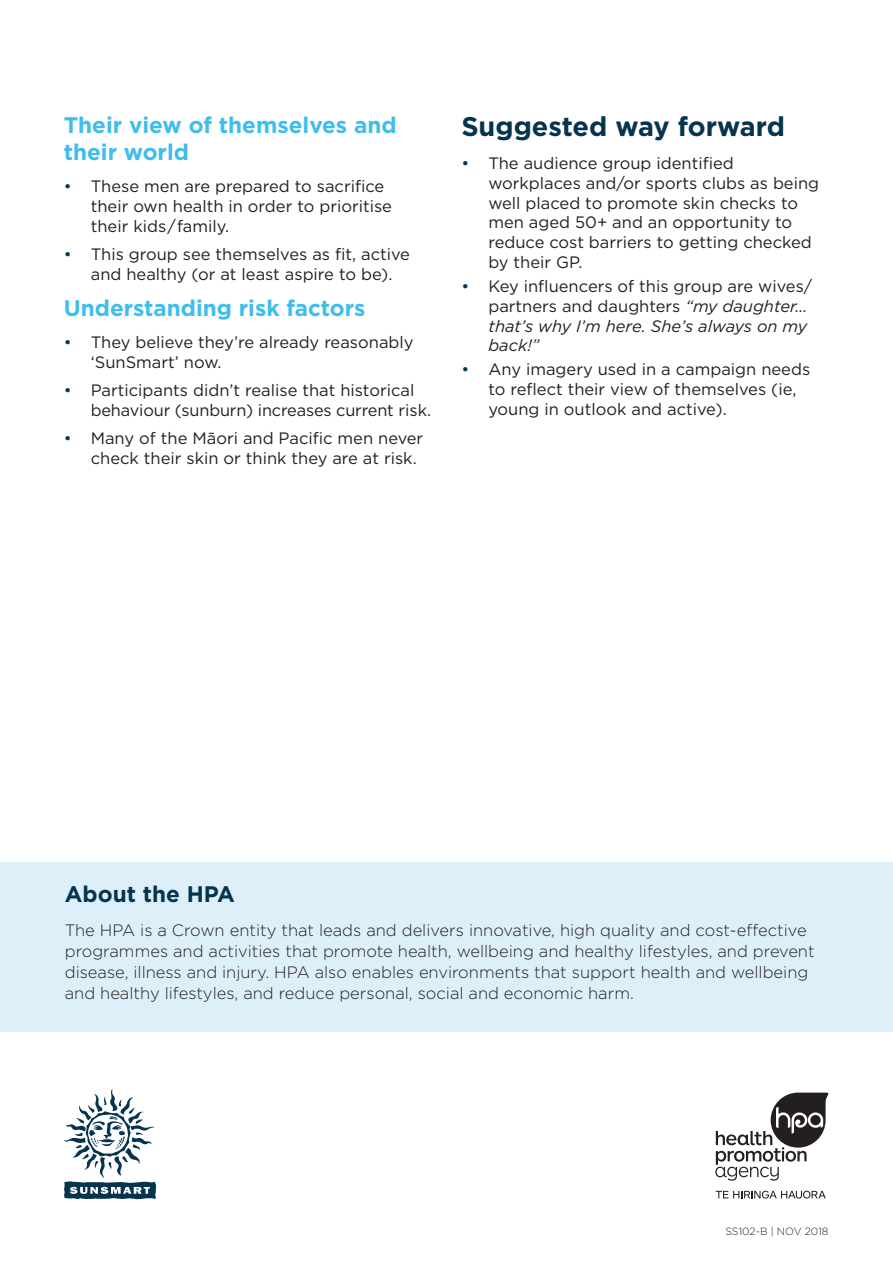
<style>
.page{position:relative;width:893px;height:1263px;background:#fff}
.page>*{position:absolute;margin:0;border:0;box-sizing:border-box;transform-origin:0 0}
.Heading_2{font:700 27px "Gotham";color:#06344f}
.Heading_3{font:700 22.5px/27px "Gotham";color:#3fbded}
.Heading_3-2{font:700 22.5px "Gotham";color:#06344f}
.t1{font:16.5px/19.8px "Gotham";color:#231f20}
.Body_Copy{font:300 16.5px/21px "Gotham";color:#231f20}
.Body_Copy-2{font:300 10.5px "Gotham";color:#231f20}
.s1{color:#06344f}
.s2{font-style:italic}
</style>
<div class="page">
<div style="left:0;top:863px;width:893px;height:169px;background:#ddf0fa"></div>
<svg style="left:64px;top:1089px;width:92px;height:110px"></svg>
<svg style="left:715px;top:1092px;width:113px;height:89px"></svg>
<svg style="left:716px;top:1191px;width:110px;height:7px"></svg>
<p class="Heading_3" style="left:64px;top:111px;width:334px">Their view of themselves and their world</p>
<p class="t1" style="left:91px;top:176px;width:303px;text-indent:-27px"><span class="s1">•</span> These men are prepared to sacrifice their own health in order to prioritise their kids / family.</p>
<p class="t1" style="left:64px;top:244px;width:348px;text-align:center"><span class="s1">•</span> This group see themselves as fit, active and healthy (or at least aspire to be).</p>
<p class="Heading_3" style="left:64px;top:294px;width:303px">Understanding risk factors</p>
<p class="t1" style="left:91px;top:332px;width:324px;text-indent:-27px"><span class="s1">•</span> They believe they’re already reasonably ‘SunSmart’ now.</p>
<p class="t1" style="left:91px;top:380px;width:342px;text-indent:-27px"><span class="s1">•</span> Participants didn’t realise that historical behaviour (sunburn) increases current risk.</p>
<p class="t1" style="left:91px;top:428px;width:334px;text-indent:-27px"><span class="s1">•</span> Many of the Māori and Pacific men never check their skin or think they are at risk.</p>
<p class="Heading_2" style="left:461px;top:109px;width:325px">Suggested way forward</p>
<p class="t1" style="left:488px;top:153px;width:332px;text-indent:-27px"><span class="s1">•</span> The audience group identified workplaces and/or sports clubs as being well placed to promote skin checks to men aged 50+ and an opportunity to reduce cost barriers to getting checked by their GP.</p>
<p class="t1" style="left:488px;top:276px;width:325px;text-indent:-27px"><span class="s1">•</span> Key influencers of this group are wives/ partners and daughters <span class="s2">“my daughter… that’s why I’m here. She’s always on my back!”</span></p>
<p class="t1" style="left:488px;top:359px;width:323px;text-indent:-27px"><span class="s1">•</span> Any imagery used in a campaign needs to reflect their view of themselves (ie, young in outlook and active).</p>
<p class="Heading_3-2" style="left:65px;top:879px;width:172px">About the HPA</p>
<p class="Body_Copy" style="left:65px;top:919px;width:751px">The HPA is a Crown entity that leads and delivers innovative, high quality and cost-effective programmes and activities that promote health, wellbeing and healthy lifestyles, and prevent disease, illness and injury. HPA also enables environments that support health and wellbeing and healthy lifestyles, and reduce personal, social and economic harm.</p>
<p class="Body_Copy-2" style="left:725px;top:1224px;width:105px">SS102-B | NOV 2018</p>
</div>
